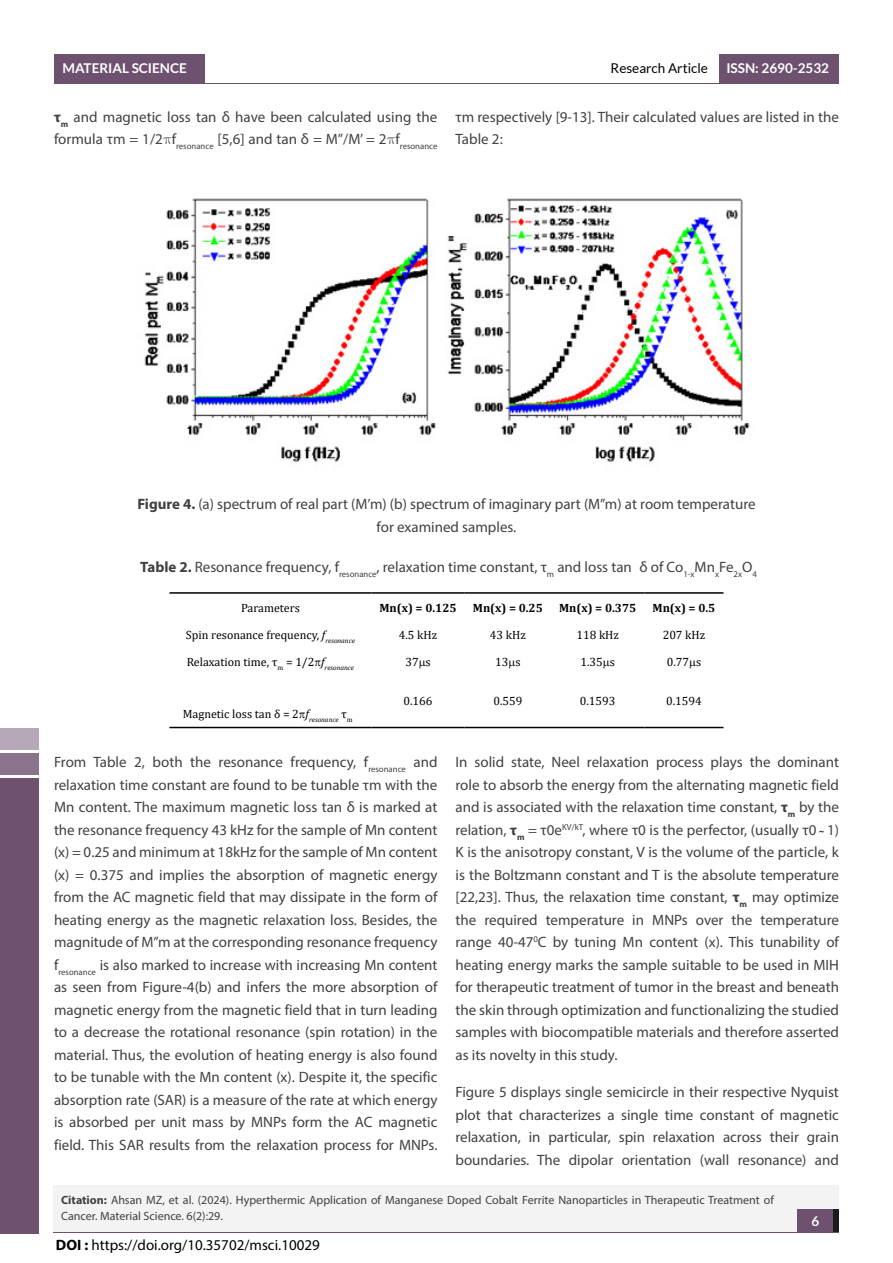
<style>
.page{position:relative;width:893px;height:1263px;background:#fff}
.page>*{position:absolute;margin:0;border:0;box-sizing:border-box;transform-origin:0 0}
.t1{font:15px/22.5px "Myriad Pro";color:#414042;text-align:justify}
.t2{font:15px "Myriad Pro";color:#000}
.t3{font:700 13.5px "Lato";color:#fff}
.t4{font:13.5px "Lato";color:#000}
.t5{font:13.5px "Cambria";color:#000}
.t6{font:12px "Cambria";color:#000}
.t7{font:12px/16.5px "Myriad Pro";color:#414042}
.t8{font:700 12px "Cambria";color:#000}
.s1{font-weight:700}
.s2{font-style:italic}
</style>
<div class="page">
<div style="left:54px;top:54px;width:151px;height:30px;background:#6e516e"></div>
<div style="left:719px;top:54px;width:119px;height:30px;background:#6e516e"></div>
<hr style="left:54px;top:84px;width:785px;height:1px;background:#6e516e">
<div style="left:54px;top:1211px;width:785px;height:22px;background:#f3f3f4"></div>
<div style="left:54px;top:1184px;width:785px;height:47px;background:#f3f3f4"></div>
<div style="left:798px;top:1209px;width:41px;height:22px;background:#1b1b1b"></div>
<div style="left:798px;top:1209px;width:35px;height:22px;background:#6e516e"></div>
<div style="left:0;top:778px;width:38px;height:455px;background:#6e516e"></div>
<div style="left:0;top:753px;width:39px;height:22px;background:#8b738b"></div>
<div style="left:0;top:728px;width:39px;height:21px;background:#b6a8b6"></div>
<img style="left:144px;top:198px;width:606px;height:264px">
<hr style="left:169px;top:592px;width:202px;height:2px;background:#000">
<hr style="left:371px;top:592px;width:94px;height:2px;background:#000">
<hr style="left:465px;top:592px;width:86px;height:2px;background:#000">
<hr style="left:551px;top:592px;width:93px;height:2px;background:#000">
<hr style="left:644px;top:592px;width:79px;height:2px;background:#000">
<hr style="left:169px;top:727px;width:202px;height:1px;background:#000">
<hr style="left:371px;top:727px;width:94px;height:1px;background:#000">
<hr style="left:465px;top:727px;width:86px;height:1px;background:#000">
<hr style="left:551px;top:727px;width:93px;height:1px;background:#000">
<hr style="left:644px;top:727px;width:79px;height:1px;background:#000">
<p class="t3" style="left:63px;top:61px;width:126px">MATERIAL SCIENCE</p>
<p class="t4" style="left:611px;top:61px;width:99px">Research Article</p>
<p class="t3" style="left:726px;top:61px;width:104px">ISSN: 2690-2532</p>
<p class="t1" style="left:54px;top:105px;width:385px"><span class="s1">τ</span><sub>m</sub> and magnetic loss tan δ have been calculated using the formula τm = 1/2 f<sub>resonance</sub> [5,6] and tan δ = M”/M’ = 2 f<sub>resonance</sub></p>
<p class="t1" style="left:455px;top:105px;width:385px">τm respectively [9-13]. Their calculated values are listed in the<br>Table 2:</p>
<p class="t1" style="left:137px;top:493px;width:620px;text-align:center"><span class="s1">Figure 4.</span> (a) spectrum of real part (M’m) (b) spectrum of imaginary part (M”m) at room temperature for examined samples.</p>
<p class="t1" style="left:140px;top:555px;width:618px"><span class="s1">Table 2.</span> Resonance frequency, f<sub>resonance</sub>, relaxation time constant, τ<sub>m</sub> and loss tan δ of Co<sub>1-x</sub>Mn<sub>x</sub>Fe<sub>2x</sub>O<sub>4</sub></p>
<p class="t6" style="left:241px;top:601px;width:60px">Parameters</p>
<p class="t8" style="left:379px;top:599px;width:79px">Mn(x) = 0.125</p>
<p class="t8" style="left:473px;top:599px;width:71px">Mn(x) = 0.25</p>
<p class="t8" style="left:559px;top:599px;width:79px">Mn(x) = 0.375</p>
<p class="t8" style="left:652px;top:599px;width:64px">Mn(x) = 0.5</p>
<p class="t6" style="left:186px;top:627px;width:170px">Spin resonance frequency, <span class="s2">f</span><sub>resonance</sub></p>
<p class="t6" style="left:399px;top:627px;width:40px">4.5 kHz</p>
<p class="t6" style="left:490px;top:627px;width:37px">43 kHz</p>
<p class="t6" style="left:576px;top:627px;width:44px">118 kHz</p>
<p class="t6" style="left:663px;top:627px;width:44px">207 kHz</p>
<p class="t6" style="left:187px;top:654px;width:169px">Relaxation time, τ<sub>m</sub> = 1/2 <span class="s2">f</span><sub>resonance</sub></p>
<p class="t6" style="left:405px;top:654px;width:27px">37 s</p>
<p class="t6" style="left:495px;top:654px;width:27px">13 s</p>
<p class="t6" style="left:580px;top:654px;width:36px">1.35 s</p>
<p class="t6" style="left:667px;top:654px;width:36px">0.77 s</p>
<p class="t6" style="left:183px;top:707px;width:171px">Magnetic loss tan δ = 2 <span class="s2">f</span><sub>resonance</sub> τ<sub>m</sub></p>
<p class="t6" style="left:404px;top:694px;width:31px">0.166</p>
<p class="t6" style="left:493px;top:694px;width:31px">0.559</p>
<p class="t6" style="left:580px;top:694px;width:37px">0.1593</p>
<p class="t6" style="left:666px;top:694px;width:37px">0.1594</p>
<p class="t1" style="left:54px;top:751px;width:385px">From Table 2, both the resonance frequency, f<sub>resonance</sub> and relaxation time constant are found to be tunable τm with the Mn content. The maximum magnetic loss tan δ is marked at the resonance frequency 43 kHz for the sample of Mn content (x) = 0.25 and minimum at 18kHz for the sample of Mn content (x) = 0.375 and implies the absorption of magnetic energy from the AC magnetic field that may dissipate in the form of heating energy as the magnetic relaxation loss. Besides, the magnitude of M”m at the corresponding resonance frequency f<sub>resonance</sub> is also marked to increase with increasing Mn content as seen from Figure-4(b) and infers the more absorption of magnetic energy from the magnetic field that in turn leading to a decrease the rotational resonance (spin rotation) in the material. Thus, the evolution of heating energy is also found to be tunable with the Mn content (x). Despite it, the specific absorption rate (SAR) is a measure of the rate at which energy is absorbed per unit mass by MNPs form the AC magnetic field. This SAR results from the relaxation process for MNPs.</p>
<p class="t1" style="left:455px;top:751px;width:385px">In solid state, Neel relaxation process plays the dominant role to absorb the energy from the alternating magnetic field and is associated with the relaxation time constant, <span class="s1">τ</span><sub>m</sub> by the relation, <span class="s1">τ</span><sub>m</sub> = τ0e<sup>KV/kT</sup>, where τ0 is the perfector, (usually τ0 1)</p>
<p class="t5" style="left:823px;top:822px;width:6px">̴</p>
<p class="t1" style="left:455px;top:841px;width:385px">K is the anisotropy constant, V is the volume of the particle, k is the Boltzmann constant and T is the absolute temperature [22,23]. Thus, the relaxation time constant, <span class="s1">τ</span><sub>m</sub> may optimize the required temperature in MNPs over the temperature range 40-47<sup>0</sup>C by tuning Mn content (x). This tunability of heating energy marks the sample suitable to be used in MIH for therapeutic treatment of tumor in the breast and beneath the skin through optimization and functionalizing the studied samples with biocompatible materials and therefore asserted as its novelty in this study.</p>
<p class="t1" style="left:455px;top:1081px;width:385px">Figure 5 displays single semicircle in their respective Nyquist plot that characterizes a single time constant of magnetic relaxation, in particular, spin relaxation across their grain boundaries. The dipolar orientation (wall resonance) and</p>
<p class="t7" style="left:61px;top:1191px;width:714px"><span class="s1">Citation:</span> Ahsan MZ, et al. (2024). Hyperthermic Application of Manganese Doped Cobalt Ferrite Nanoparticles in Therapeutic Treatment of<br>Cancer. Material Science. 6(2):29.</p>
<p class="t2" style="left:56px;top:1235px;width:265px"><span class="s1">DOI :</span> https://doi.org/10.35702/msci.10029</p>
<p class="t3" style="left:811px;top:1213px;width:9px">6</p>
</div>
